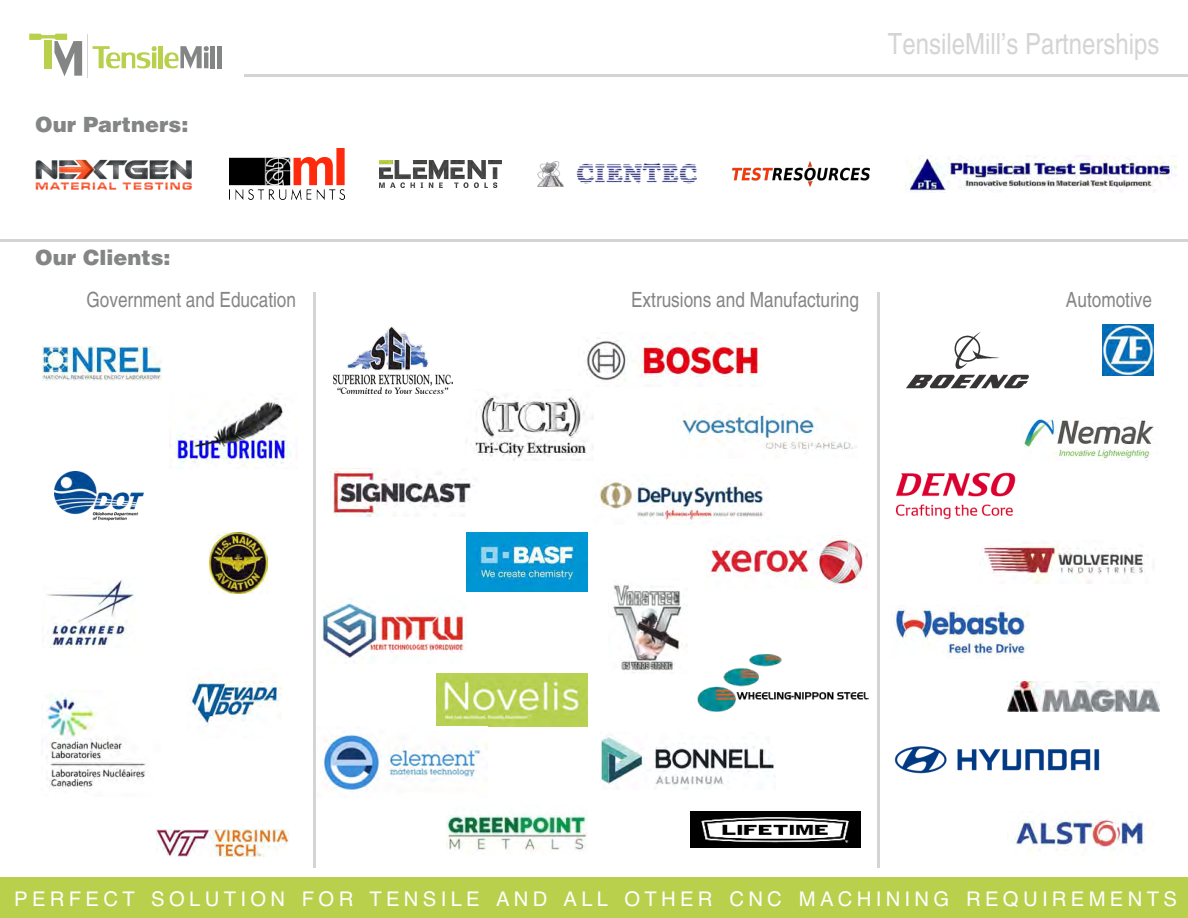
<style>
.page{position:relative;width:1188px;height:918px;background:#fff}
.page>*{position:absolute;margin:0;border:0;box-sizing:border-box;transform-origin:0 0}
.t1{font:condensed 29.25px "Helvetica";color:#d4d4d4}
.t2{font:condensed 21px "Helvetica";color:#848585}
.t3{font:900 21px "Helvetica";color:#848585}
.t4{font:20.25px "Helvetica";letter-spacing:.215em;color:#fefefe}
</style>
<div class="page">
<svg style="left:93px;top:46px;width:64px;height:22px"></svg>
<div style="left:158px;top:46px;width:5px;height:22px;background:#b8d04c"></div>
<svg style="left:164px;top:46px;width:45px;height:23px"></svg>
<div style="left:210px;top:46px;width:5px;height:22px;background:#848585"></div>
<hr style="left:217px;top:46px;width:4px;height:22px;background:#848585">
<hr style="left:87px;top:35px;width:1px;height:43px;background:#d4d4d4">
<svg style="left:29px;top:34px;width:53px;height:42px"></svg>
<hr style="left:245px;top:74px;width:943px;height:3px;background:#d4d4d4">
<div style="left:0;top:878px;width:1188px;height:40px;background:#b8d04c"></div>
<img style="left:732px;top:162px;width:138px;height:24px">
<img style="left:380px;top:160px;width:122px;height:28px">
<img style="left:537px;top:161px;width:160px;height:26px">
<img style="left:229px;top:149px;width:115px;height:51px">
<img style="left:35px;top:159px;width:157px;height:31px">
<img style="left:1008px;top:681px;width:152px;height:31px">
<img style="left:54px;top:471px;width:90px;height:49px">
<img style="left:1103px;top:325px;width:50px;height:50px">
<img style="left:43px;top:347px;width:119px;height:33px">
<img style="left:187px;top:681px;width:94px;height:46px">
<img style="left:157px;top:830px;width:132px;height:26px">
<img style="left:333px;top:326px;width:120px;height:67px">
<img style="left:467px;top:532px;width:120px;height:60px">
<img style="left:209px;top:533px;width:59px;height:60px">
<img style="left:905px;top:155px;width:271px;height:38px">
<hr style="left:0;top:239px;width:1188px;height:3px;background:#d4d4d4">
<hr style="left:313px;top:292px;width:2px;height:575px;background:#d4d4d4">
<hr style="left:877px;top:292px;width:3px;height:575px;background:#d4d4d4">
<img style="left:169px;top:398px;width:129px;height:71px">
<img style="left:47px;top:580px;width:89px;height:68px">
<img style="left:41px;top:690px;width:105px;height:99px">
<img style="left:465px;top:394px;width:129px;height:67px">
<img style="left:681px;top:412px;width:176px;height:38px">
<img style="left:599px;top:481px;width:166px;height:40px">
<img style="left:586px;top:337px;width:177px;height:50px">
<img style="left:330px;top:469px;width:144px;height:48px">
<img style="left:708px;top:537px;width:160px;height:52px">
<img style="left:437px;top:673px;width:150px;height:54px">
<img style="left:613px;top:584px;width:69px;height:89px">
<img style="left:319px;top:598px;width:148px;height:64px">
<img style="left:691px;top:812px;width:169px;height:36px">
<img style="left:323px;top:734px;width:164px;height:57px">
<img style="left:981px;top:541px;width:163px;height:42px">
<img style="left:891px;top:608px;width:139px;height:49px">
<img style="left:1024px;top:418px;width:130px;height:43px">
<img style="left:895px;top:472px;width:121px;height:48px">
<img style="left:600px;top:735px;width:175px;height:55px">
<img style="left:697px;top:654px;width:172px;height:57px">
<img style="left:446px;top:812px;width:141px;height:42px">
<img style="left:894px;top:746px;width:206px;height:28px">
<img style="left:906px;top:332px;width:123px;height:57px">
<img style="left:1012px;top:819px;width:139px;height:32px">
<p class="t3" style="left:35px;top:117px;width:155px">Our Partners:</p>
<p class="t3" style="left:35px;top:250px;width:137px">Our Clients:</p>
<h1 class="t1" style="left:888px;top:32px;width:273px">TensileMill’s Partnerships</h1>
<p class="t2" style="left:86px;top:291px;width:211px">Government and Education</p>
<p class="t2" style="left:631px;top:291px;width:229px">Extrusions and Manufacturing</p>
<p class="t2" style="left:1066px;top:291px;width:88px">Automotive</p>
<p class="t4" style="left:14px;top:891px;width:1164px">PERFECT SOLUTION FOR TENSILE AND ALL OTHER CNC MACHINING REQUIREMENTS</p>
</div>
